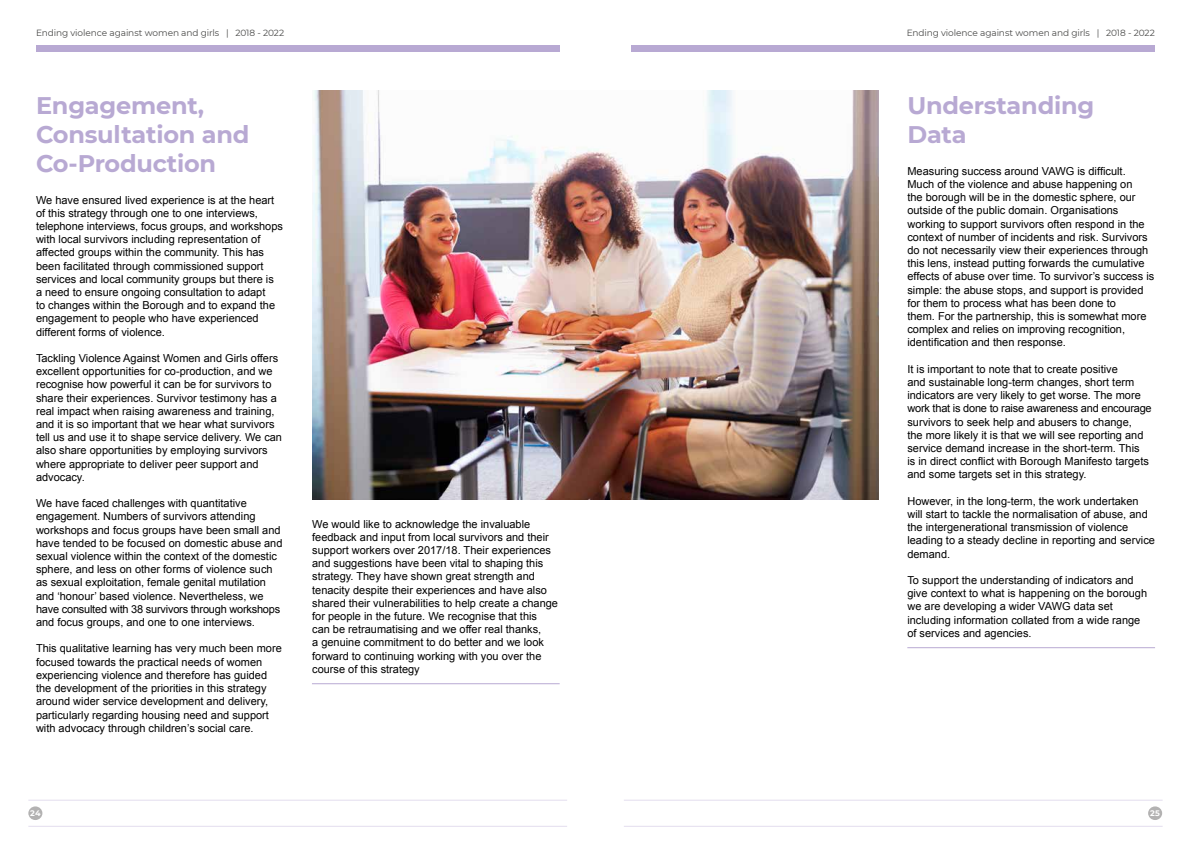
<style>
.page{position:relative;width:1191px;height:842px;background:#fff}
.page>*{position:absolute;margin:0;border:0;box-sizing:border-box;transform-origin:0 0}
.t1{font:700 24px/28.8px "Montserrat";letter-spacing:-.01em;color:#b8a9d3}
.t2{font:11px/13.2px "Arial";color:#000}
.t3{font:9px "Montserrat";letter-spacing:-.01em;color:#4a4a49}
.t4{font:700 8px "Montserrat";color:#fff}
</style>
<div class="page">
<img style="left:312px;top:91px;width:566px;height:409px">
<hr style="left:312px;top:683px;width:247px;height:1px;background:#b8a9d3">
<hr style="left:907px;top:647px;width:248px;height:1px;background:#b8a9d3">
<hr style="left:28px;top:800px;width:539px;height:1px;background:#b8a9d3">
<hr style="left:28px;top:826px;width:539px;height:1px;background:#b8a9d3">
<div style="left:28px;top:806px;width:14px;height:14px;background:#b3b2b2;border-radius:50%"></div>
<hr style="left:624px;top:800px;width:538px;height:1px;background:#b8a9d3">
<hr style="left:624px;top:826px;width:538px;height:1px;background:#b8a9d3">
<div style="left:1148px;top:806px;width:14px;height:14px;background:#b3b2b2;border-radius:50%"></div>
<div style="left:36px;top:45px;width:523px;height:7px;background:#b8a9d3"></div>
<div style="left:631px;top:45px;width:524px;height:7px;background:#b8a9d3"></div>
<p class="t3" style="left:36px;top:27px;width:250px">Ending violence against women and girls | 2018 - 2022</p>
<p class="t3" style="left:906px;top:27px;width:250px">Ending violence against women and girls | 2018 - 2022</p>
<h1 class="t1" style="left:36px;top:90px;width:215px">Engagement,<br>Consultation and<br>Co-Production</h1>
<p class="t2" style="left:36px;top:193px;width:248px">We have ensured lived experience is at the heart of this strategy through one to one interviews, telephone interviews, focus groups, and workshops with local survivors including representation of affected groups within the community. This has been facilitated through commissioned support services and local community groups but there is<br>a need to ensure ongoing consultation to adapt<br>to changes within the Borough and to expand the engagement to people who have experienced different forms of violence.</p>
<p class="t2" style="left:36px;top:352px;width:247px">Tackling Violence Against Women and Girls offers excellent opportunities for co-production, and we recognise how powerful it can be for survivors to share their experiences. Survivor testimony has a real impact when raising awareness and training, and it is so important that we hear what survivors tell us and use it to shape service delivery. We can also share opportunities by employing survivors where appropriate to deliver peer support and advocacy.</p>
<p class="t2" style="left:36px;top:497px;width:248px">We have faced challenges with quantitative engagement. Numbers of survivors attending workshops and focus groups have been small and have tended to be focused on domestic abuse and sexual violence within the context of the domestic sphere, and less on other forms of violence such as sexual exploitation, female genital mutilation and ‘honour’ based violence. Nevertheless, we have consulted with 38 survivors through workshops and focus groups, and one to one interviews.</p>
<p class="t2" style="left:36px;top:642px;width:247px">This qualitative learning has very much been more focused towards the practical needs of women experiencing violence and therefore has guided the development of the priorities in this strategy around wider service development and delivery, particularly regarding housing need and support with advocacy through children’s social care.</p>
<p class="t2" style="left:312px;top:517px;width:247px">We would like to acknowledge the invaluable feedback and input from local survivors and their support workers over 2017/18. Their experiences and suggestions have been vital to shaping this strategy. They have shown great strength and tenacity despite their experiences and have also shared their vulnerabilities to help create a change for people in the future. We recognise that this<br>can be retraumatising and we offer real thanks,<br>a genuine commitment to do better and we look forward to continuing working with you over the course of this strategy</p>
<h1 class="t1" style="left:907px;top:90px;width:188px">Understanding<br>Data</h1>
<p class="t2" style="left:907px;top:164px;width:248px">Measuring success around VAWG is difficult.<br>Much of the violence and abuse happening on<br>the borough will be in the domestic sphere, our outside of the public domain. Organisations working to support survivors often respond in the context of number of incidents and risk. Survivors do not necessarily view their experiences through this lens, instead putting forwards the cumulative effects of abuse over time. To survivor’s success is simple: the abuse stops, and support is provided for them to process what has been done to<br>them. For the partnership, this is somewhat more complex and relies on improving recognition, identification and then response.</p>
<p class="t2" style="left:907px;top:362px;width:246px">It is important to note that to create positive<br>and sustainable long-term changes, short term indicators are very likely to get worse. The more work that is done to raise awareness and encourage survivors to seek help and abusers to change,<br>the more likely it is that we will see reporting and service demand increase in the short-term. This<br>is in direct conflict with Borough Manifesto targets and some targets set in this strategy.</p>
<p class="t2" style="left:907px;top:494px;width:249px">However, in the long-term, the work undertaken will start to tackle the normalisation of abuse, and the intergenerational transmission of violence leading to a steady decline in reporting and service demand.</p>
<p class="t2" style="left:907px;top:574px;width:241px">To support the understanding of indicators and give context to what is happening on the borough we are developing a wider VAWG data set including information collated from a wide range of services and agencies.</p>
<p class="t4" style="left:30px;top:807px;width:12px">24</p>
<p class="t4" style="left:1150px;top:807px;width:11px">25</p>
</div>
